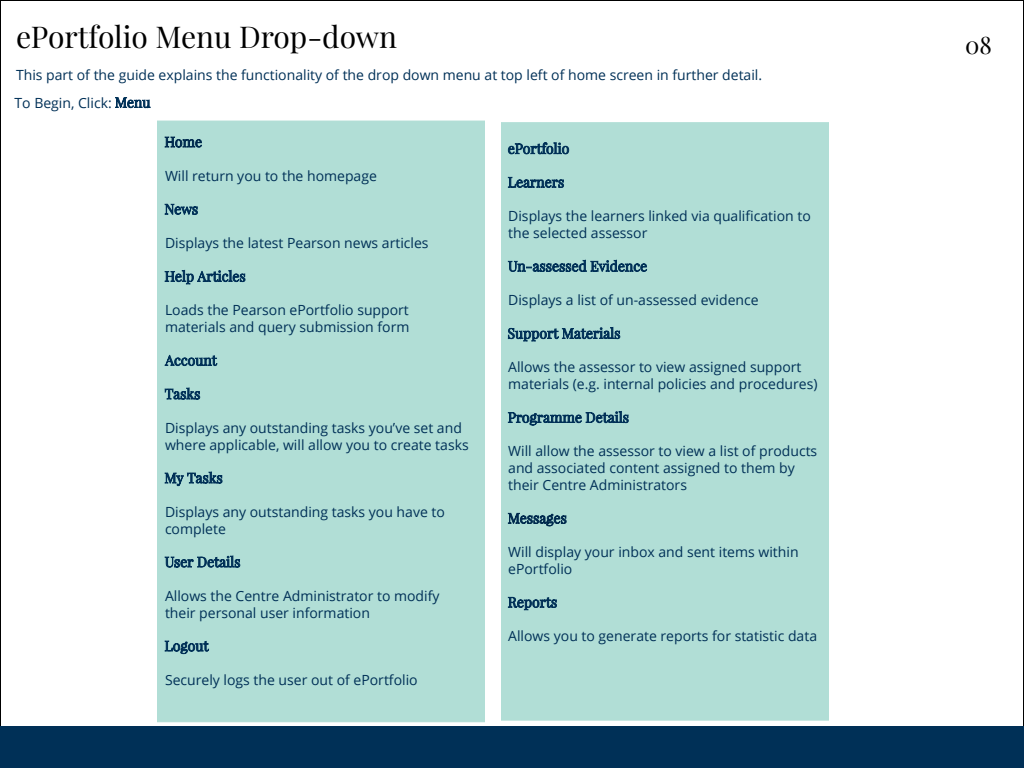
<style>
.page{position:relative;width:1024px;height:768px;background:#fff}
.page>*{position:absolute;margin:0;border:0;box-sizing:border-box;transform-origin:0 0}
.t1{font:30px "Playfair Display";color:#000}
.t2{font:24px "Playfair Display";color:#000}
.t3{font:14px/16.8px "Open Sans";color:#003057}
</style>
<div class="page">
<div style="left:0;top:726px;width:1024px;height:42px;background:#003057"></div>
<div style="left:157px;top:121px;width:328px;height:601px;background:#b1ded6"></div>
<svg style="left:115px;top:97px;width:35px;height:11px"></svg>
<div style="left:501px;top:122px;width:328px;height:599px;background:#b1ded6"></div>
<svg style="left:165px;top:137px;width:37px;height:10px"></svg>
<svg style="left:165px;top:204px;width:33px;height:11px"></svg>
<svg style="left:165px;top:270px;width:80px;height:14px"></svg>
<svg style="left:165px;top:355px;width:52px;height:11px"></svg>
<svg style="left:165px;top:388px;width:35px;height:11px"></svg>
<svg style="left:165px;top:472px;width:57px;height:14px"></svg>
<svg style="left:165px;top:556px;width:75px;height:11px"></svg>
<svg style="left:165px;top:641px;width:44px;height:13px"></svg>
<svg style="left:508px;top:142px;width:61px;height:12px"></svg>
<svg style="left:508px;top:177px;width:56px;height:11px"></svg>
<svg style="left:508px;top:260px;width:139px;height:12px"></svg>
<svg style="left:508px;top:327px;width:112px;height:14px"></svg>
<svg style="left:508px;top:411px;width:121px;height:14px"></svg>
<svg style="left:508px;top:513px;width:58px;height:13px"></svg>
<svg style="left:508px;top:597px;width:49px;height:13px"></svg>
<h1 class="t1" style="left:16px;top:18px;width:382px">ePortfolio Menu Drop-down</h1>
<h2 class="t2" style="left:965px;top:30px;width:28px">08</h2>
<p class="t3" style="left:15px;top:60px;width:749px;line-height:27.9px">This part of the guide explains the functionality of the drop down menu at top left of home screen in further detail.<br>To Begin, Click:</p>
<p class="t3" style="left:165px;top:167px;width:213px">Will return you to the homepage</p>
<p class="t3" style="left:165px;top:234px;width:265px">Displays the latest Pearson news articles</p>
<p class="t3" style="left:165px;top:301px;width:246px">Loads the Pearson ePortfolio support materials and query submission form</p>
<p class="t3" style="left:165px;top:419px;width:305px">Displays any outstanding tasks you’ve set and where applicable, will allow you to create tasks</p>
<p class="t3" style="left:165px;top:503px;width:281px">Displays any outstanding tasks you have to complete</p>
<p class="t3" style="left:165px;top:587px;width:276px">Allows the Centre Administrator to modify their personal user information</p>
<p class="t3" style="left:165px;top:671px;width:254px">Securely logs the user out of ePortfolio</p>
<p class="t3" style="left:508px;top:207px;width:304px">Displays the learners linked via qualification to the selected assessor</p>
<p class="t3" style="left:508px;top:291px;width:252px">Displays a list of un-assessed evidence</p>
<p class="t3" style="left:508px;top:358px;width:311px">Allows the assessor to view assigned support materials (e.g. internal policies and procedures)</p>
<p class="t3" style="left:508px;top:442px;width:311px">Will allow the assessor to view a list of products and associated content assigned to them by their Centre Administrators</p>
<p class="t3" style="left:508px;top:543px;width:292px">Will display your inbox and sent items within ePortfolio</p>
<p class="t3" style="left:508px;top:627px;width:310px">Allows you to generate reports for statistic data</p>
</div>
